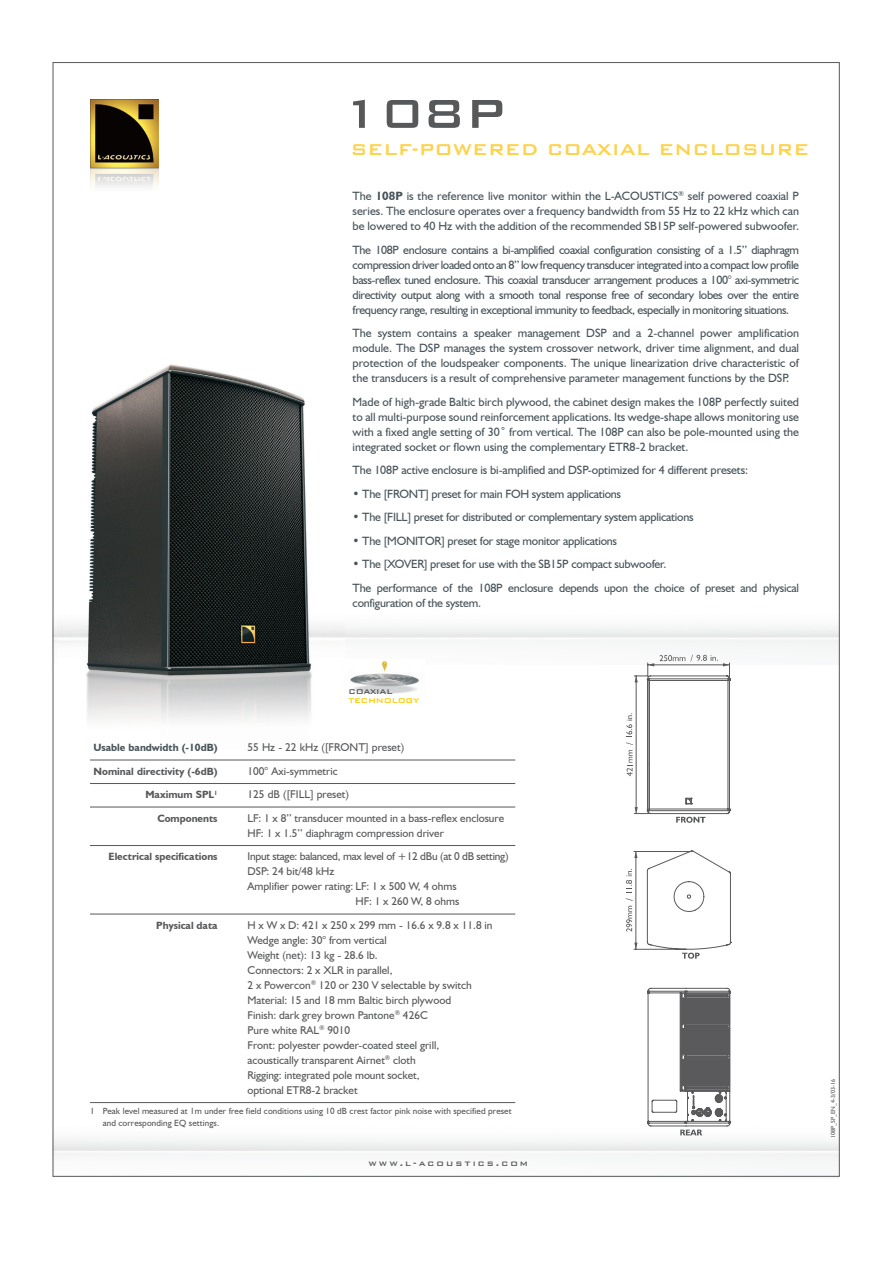
<style>
.page{position:relative;width:893px;height:1263px;background:#fff}
.page>*{position:absolute;margin:0;border:0;box-sizing:border-box;transform-origin:0 0}
.t1{font:500 54px "Bank Gothic BT";color:#57585a}
.t2{font:500 21px "Bank Gothic BT";color:#fed24c}
.t3{font:12px/15px "Humanist 521 BT";letter-spacing:-.02em;color:#475359;text-align:justify}
.t4{font:11.25px/15px "Humanist 521 BT";color:#57585a}
.t5{font:11.25px "Humanist 521 BT";letter-spacing:-.02em;color:#57585a}
.t6{font:700 10.5px "Humanist 521 BT";color:#57585a}
.t7{font:700 10.5px "Humanist 521 BT";color:#475359}
.t8{font:500 10.5px "Bank Gothic BT";letter-spacing:.2em;color:#57585a}
.t9{font:500 9.3px "Bank Gothic BT";letter-spacing:-.02em;color:#feca0a}
.t10{font:500 9.3px "Bank Gothic BT";letter-spacing:-.02em;color:#57585a}
.t11{font:9px/12px "Humanist 521 BT";letter-spacing:.01em;color:#57585a}
.t12{font:6px "Humanist 521 BT";color:#57585a}
.s1{font-weight:700}
</style>
<div class="page">
<img style="left:53px;top:1121px;width:786px;height:56px">
<img style="left:57px;top:364px;width:288px;height:358px">
<img style="left:90px;top:100px;width:68px;height:87px">
<hr style="left:90px;top:760px;width:425px;height:1px;background:#57585a">
<hr style="left:90px;top:783px;width:425px;height:1px;background:#57585a">
<hr style="left:90px;top:807px;width:425px;height:1px;background:#57585a">
<hr style="left:90px;top:845px;width:425px;height:1px;background:#57585a">
<hr style="left:90px;top:914px;width:425px;height:1px;background:#57585a">
<hr style="left:90px;top:1102px;width:425px;height:1px;background:#57585a">
<svg style="left:626px;top:655px;width:104px;height:168px"></svg>
<svg style="left:626px;top:850px;width:105px;height:109px"></svg>
<svg style="left:647px;top:988px;width:84px;height:147px"></svg>
<img style="left:343px;top:659px;width:76px;height:45px">
<h1 class="t1" style="left:340px;top:84px;width:167px">108P</h1>
<h2 class="t2" style="left:350px;top:138px;width:460px">SELF-POWERED COAXIAL ENCLOSURE</h2>
<p class="t3" style="left:353px;top:188px;width:448px">The <span class="s1">108P</span> is the reference live monitor within the L-ACOUSTICS<sup>®</sup> self powered coaxial P series. The enclosure operates over a frequency bandwidth from 55 Hz to 22 kHz which can be lowered to 40 Hz with the addition of the recommended SB15P self-powered subwoofer.</p>
<p class="t3" style="left:353px;top:242px;width:448px">The 108P enclosure contains a bi-amplified coaxial configuration consisting of a 1.5’’ diaphragm compression driver loaded onto an 8’’ low frequency transducer integrated into a compact low profile bass-reflex tuned enclosure. This coaxial transducer arrangement produces a 100° axi-symmetric directivity output along with a smooth tonal response free of secondary lobes over the entire frequency range, resulting in exceptional immunity to feedback, especially in monitoring situations.</p>
<p class="t3" style="left:353px;top:325px;width:448px">The system contains a speaker management DSP and a 2-channel power amplification module. The DSP manages the system crossover network, driver time alignment, and dual protection of the loudspeaker components. The unique linearization drive characteristic of the transducers is a result of comprehensive parameter management functions by the DSP.</p>
<p class="t3" style="left:353px;top:394px;width:448px">Made of high-grade Baltic birch plywood, the cabinet design makes the 108P perfectly suited to all multi-purpose sound reinforcement applications. Its wedge-shape allows monitoring use with a fixed angle setting of 30˚ from vertical. The 108P can also be pole-mounted using the integrated socket or flown using the complementary ETR8-2 bracket.</p>
<p class="t3" style="left:353px;top:462px;width:397px">The 108P active enclosure is bi-amplified and DSP-optimized for 4 different presets:</p>
<p class="t3" style="left:353px;top:486px;width:270px">• The [FRONT] preset for main FOH system applications</p>
<p class="t3" style="left:353px;top:509px;width:343px">• The [FILL] preset for distributed or complementary system applications</p>
<p class="t3" style="left:353px;top:533px;width:266px">• The [MONITOR] preset for stage monitor applications</p>
<p class="t3" style="left:353px;top:552px;width:448px;line-height:23.5px">• The [XOVER] preset for use with the SB15P compact subwoofer.<br>The performance of the 108P enclosure depends upon the choice of preset and physical</p>
<p class="t3" style="left:353px;top:595px;width:130px">configuration of the system.</p>
<p class="t10" style="left:348px;top:687px;width:46px">COAXIAL</p>
<p class="t9" style="left:348px;top:696px;width:72px">TECHNOLOGY</p>
<p class="t7" style="left:93px;top:741px;width:126px">Usable bandwidth (-10dB)</p>
<p class="t4" style="left:248px;top:740px;width:158px">55 Hz - 22 kHz ([FRONT] preset)</p>
<p class="t6" style="left:94px;top:765px;width:125px">Nominal directivity (-6dB)</p>
<p class="t4" style="left:248px;top:763px;width:92px">100° Axi-symmetric</p>
<p class="t6" style="left:145px;top:788px;width:74px">Maximum SPL<sup>1</sup></p>
<p class="t4" style="left:248px;top:787px;width:103px">125 dB ([FILL] preset)</p>
<p class="t6" style="left:157px;top:812px;width:62px">Components</p>
<p class="t4" style="left:248px;top:810px;width:258px">LF: 1 x 8’’ transducer mounted in a bass-reflex enclosure<br>HF: 1 x 1.5’’ diaphragm compression driver</p>
<p class="t6" style="left:109px;top:850px;width:110px">Electrical specifications</p>
<p class="t5" style="left:248px;top:849px;width:262px">Input stage: balanced, max level of +12 dBu (at 0 dB setting)</p>
<p class="t4" style="left:248px;top:864px;width:88px">DSP: 24 bit/48 kHz</p>
<p class="t4" style="left:248px;top:879px;width:211px">Amplifier power rating: LF: 1 x 500 W, 4 ohms</p>
<p class="t4" style="left:356px;top:894px;width:105px">HF: 1 x 260 W, 8 ohms</p>
<p class="t6" style="left:156px;top:919px;width:63px">Physical data</p>
<p class="t4" style="left:248px;top:917px;width:246px">H x W x D: 421 x 250 x 299 mm - 16.6 x 9.8 x 11.8 in Wedge angle: 30° from vertical<br>Weight (net): 13 kg - 28.6 lb.<br>Connectors: 2 x XLR in parallel,<br>2 x Powercon<sup>®</sup> 120 or 230 V selectable by switch Material: 15 and 18 mm Baltic birch plywood<br>Finish: dark grey brown Pantone<sup>®</sup> 426C<br>Pure white RAL<sup>®</sup> 9010<br>Front: polyester powder-coated steel grill, acoustically transparent Airnet<sup>®</sup> cloth<br>Rigging: integrated pole mount socket,<br>optional ETR8-2 bracket</p>
<p class="t11" style="left:103px;top:1105px;width:410px;text-indent:-13px">1 Peak level measured at 1m under free field conditions using 10 dB crest factor pink noise with specified preset and corresponding EQ settings.</p>
<p class="t8" style="left:369px;top:1158px;width:161px">www.l-acoustics.com</p>
<p class="t12" style="left:829px;top:1138px;width:61px;rotate:-90deg">108P_SP_EN_4-3/03-16</p>
</div>
